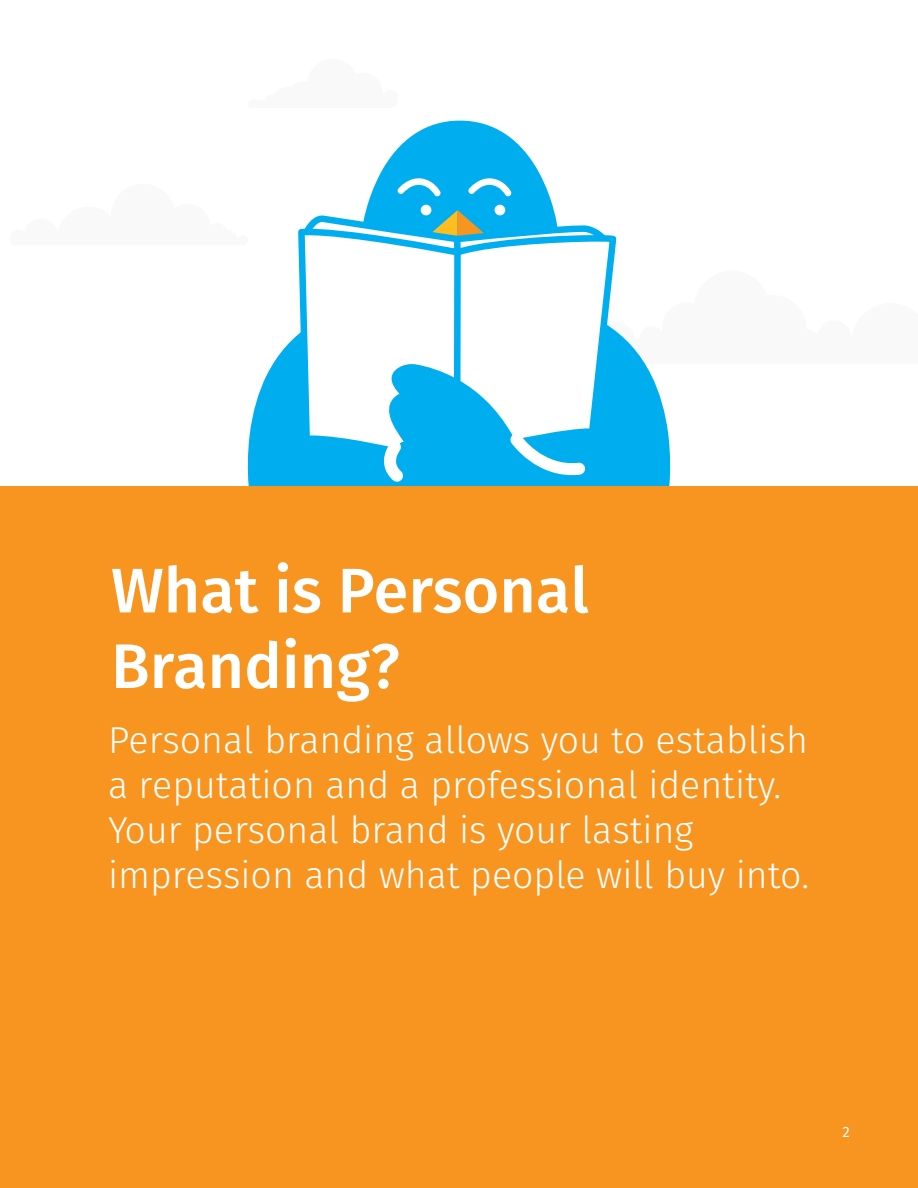
<style>
.page{position:relative;width:918px;height:1188px;background:#fff}
.page>*{position:absolute;margin:0;border:0;box-sizing:border-box;transform-origin:0 0}
.t1{font:500 63px/75.6px "Fira Sans";color:#fff}
.t2{font:300 37.5px/45px "Fira Sans";color:#fff}
.t3{font:15px "Fira Sans";color:#fff}
</style>
<div class="page">
<svg style="left:247px;top:121px;width:424px;height:365px"></svg>
<div style="left:0;top:486px;width:918px;height:702px;background:#f89521"></div>
<h1 class="t1" style="left:111px;top:553px;width:479px">What is Personal<br>Branding?</h1>
<p class="t2" style="left:108px;top:718px;width:703px">Personal branding allows you to establish a reputation and a professional identity.<br>Your personal brand is your lasting impression and what people will buy into.</p>
<p class="t3" style="left:842px;top:1122px;width:9px">2</p>
</div>
